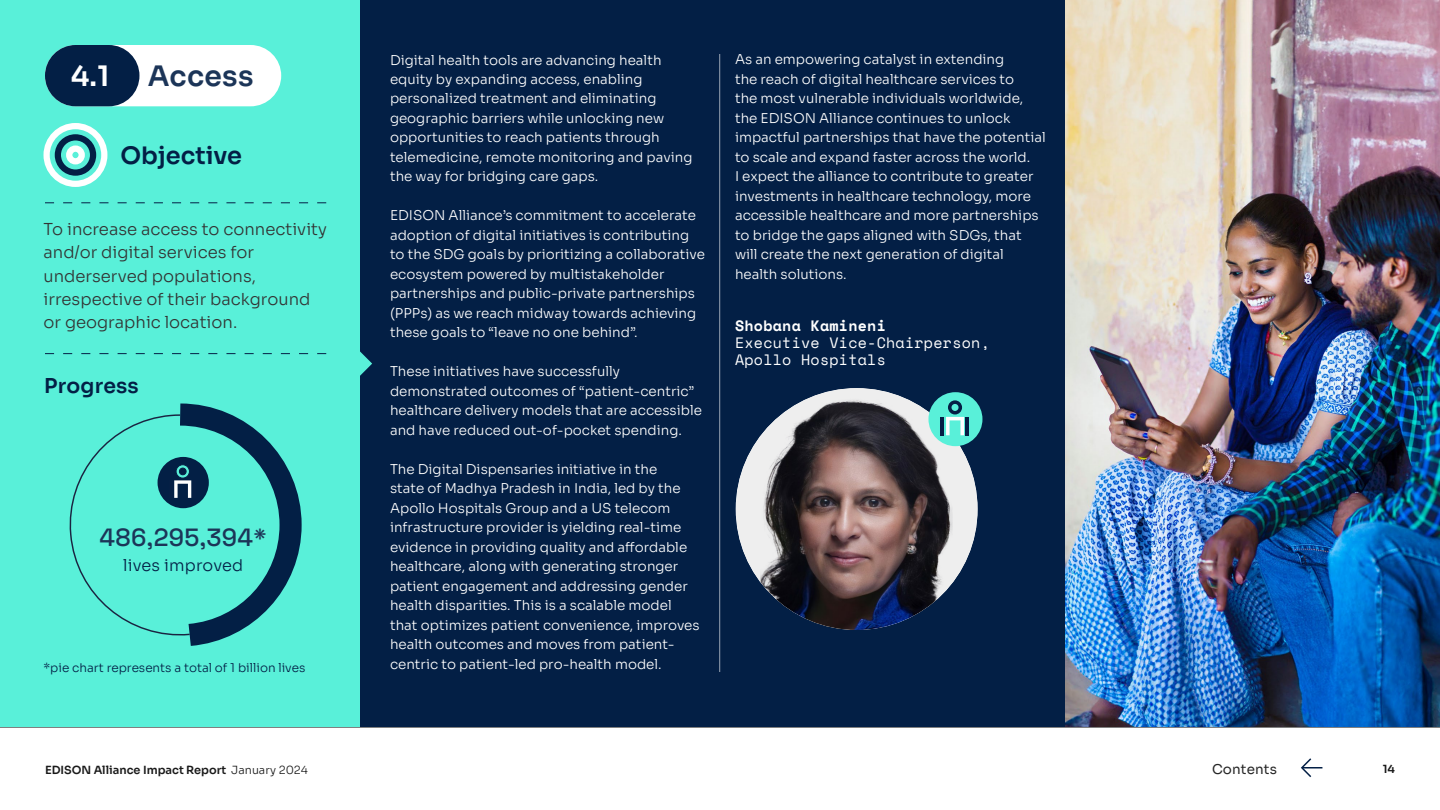
<style>
.page{position:relative;width:1440px;height:810px;background:#fff}
.page>*{position:absolute;margin:0;border:0;box-sizing:border-box;transform-origin:0 0}
.t1{font:600 28.2px "Sora";letter-spacing:.01em;color:#1c3558}
.t2{font:600 28.2px "Sora";color:#fff}
.t3{font:500 24.9px "Space Grotesk";letter-spacing:.01em;color:#1c3558}
.t4{font:600 24px "Sora";color:#031f45}
.t5{font:600 20.4px "Sora";letter-spacing:.01em;color:#031f45}
.t6{font:300 16.5px/23.2px "Sora";color:#333}
.t7{font:300 16.12px "Sora";letter-spacing:.01em;color:#031f45}
.t8{font:15px/17.2px "Space Mono";letter-spacing:.02em;color:#fff}
.t9{font:700 15px "Space Mono";letter-spacing:.02em;color:#fff}
.t10{font:300 13.5px/19.5px "Sora";color:#fff}
.t11{font:13.5px "Sora";letter-spacing:.01em;color:#262626}
.t12{font:300 12px "Sora";color:#031f45}
.t13{font:600 11.25px "Sora";color:#1a1a1a}
.s1{font-weight:300}
</style>
<div class="page">
<div style="left:360px;top:0;width:1080px;height:727px;background:#031f45"></div>
<img style="left:736px;top:388px;width:242px;height:242px;border-radius:121px">
<hr style="left:719px;top:54px;width:1px;height:618px;background:#fff">
<div style="left:928px;top:392px;width:54px;height:54px;background:#59f0d9;border-radius:50%"></div>
<svg style="left:946px;top:400px;width:18px;height:35px"></svg>
<hr style="left:966px;top:417px;width:3px;height:18px;background:#051f45">
<hr style="left:941px;top:417px;width:3px;height:18px;background:#051f45">
<div style="left:0;top:0;width:360px;height:727px;background:#59f0d9"></div>
<div style="left:45px;top:45px;width:236px;height:61px;background:#fff;border-radius:31px"></div>
<div style="left:45px;top:45px;width:94px;height:61px;background:#031f45;border-radius:31px"></div>
<div style="left:44px;top:123px;width:63px;height:64px;border:6px solid #fff;border-radius:50%"></div>
<div style="left:55px;top:134px;width:41px;height:42px;border:6px solid #031f45;border-radius:50%"></div>
<div style="left:66px;top:145px;width:19px;height:19px;border:6px solid #fff;border-radius:50%"></div>
<svg style="left:45px;top:202px;width:281px;height:1px"></svg>
<svg style="left:45px;top:353px;width:281px;height:1px"></svg>
<svg style="left:69px;top:403px;width:233px;height:243px"></svg>
<hr style="left:193px;top:480px;width:3px;height:18px;background:#051f45">
<hr style="left:169px;top:480px;width:4px;height:18px;background:#051f45">
<svg style="left:360px;top:351px;width:12px;height:25px"></svg>
<img style="left:1065px;top:0;width:375px;height:727px">
<hr style="left:0;top:727px;width:1440px;height:1px;background:#808080">
<svg style="left:1301px;top:758px;width:11px;height:20px"></svg>
<hr style="left:1302px;top:767px;width:20px;height:2px;background:#031f45">
<h1 class="t2" style="left:71px;top:53px;width:40px">4.1</h1>
<h1 class="t1" style="left:148px;top:53px;width:107px">Access</h1>
<h3 class="t4" style="left:120px;top:136px;width:123px">Objective</h3>
<p class="t6" style="left:44px;top:216px;width:285px">To increase access to connectivity and/or digital services for underserved populations, irrespective of their background or geographic location.</p>
<h3 class="t5" style="left:44px;top:369px;width:96px">Progress</h3>
<h2 class="t3" style="left:100px;top:518px;width:169px">486,295,394*</h2>
<p class="t7" style="left:123px;top:552px;width:122px">lives improved</p>
<p class="t12" style="left:44px;top:658px;width:263px">*pie chart represents a total of 1 billion lives</p>
<p class="t10" style="left:390px;top:49px;width:304px">Digital health tools are advancing health equity by expanding access, enabling personalized treatment and eliminating geographic barriers while unlocking new opportunities to reach patients through telemedicine, remote monitoring and paving the way for bridging care gaps.</p>
<p class="t10" style="left:390px;top:205px;width:317px">EDISON Alliance’s commitment to accelerate adoption of digital initiatives is contributing to the SDG goals by prioritizing a collaborative ecosystem powered by multistakeholder partnerships and public-private partnerships (PPPs) as we reach midway towards achieving these goals to “leave no one behind”.</p>
<p class="t10" style="left:390px;top:361px;width:313px">These initiatives have successfully demonstrated outcomes of “patient-centric” healthcare delivery models that are accessible and have reduced out-of-pocket spending.</p>
<p class="t10" style="left:390px;top:458px;width:311px">The Digital Dispensaries initiative in the<br>state of Madhya Pradesh in India, led by the Apollo Hospitals Group and a US telecom infrastructure provider is yielding real-time evidence in providing quality and affordable healthcare, along with generating stronger patient engagement and addressing gender health disparities. This is a scalable model that optimizes patient convenience, improves health outcomes and moves from patient&shy;centric to patient-led pro-health model.</p>
<p class="t10" style="left:735px;top:49px;width:312px">As an empowering catalyst in extending<br>the reach of digital healthcare services to<br>the most vulnerable individuals worldwide, the EDISON Alliance continues to unlock impactful partnerships that have the potential to scale and expand faster across the world.<br>I expect the alliance to contribute to greater investments in healthcare technology, more accessible healthcare and more partnerships to bridge the gaps aligned with SDGs, that will create the next generation of digital health solutions.</p>
<p class="t9" style="left:735px;top:314px;width:152px">Shobana Kamineni</p>
<p class="t8" style="left:735px;top:333px;width:256px">Executive Vice-Chairperson,<br>Apollo Hospitals</p>
<p class="t13" style="left:45px;top:761px;width:264px">EDISON Alliance Impact Report <span class="s1">January 2024</span></p>
<p class="t11" style="left:1212px;top:758px;width:66px">Contents</p>
<p class="t13" style="left:1383px;top:759px;width:14px">14</p>
</div>
